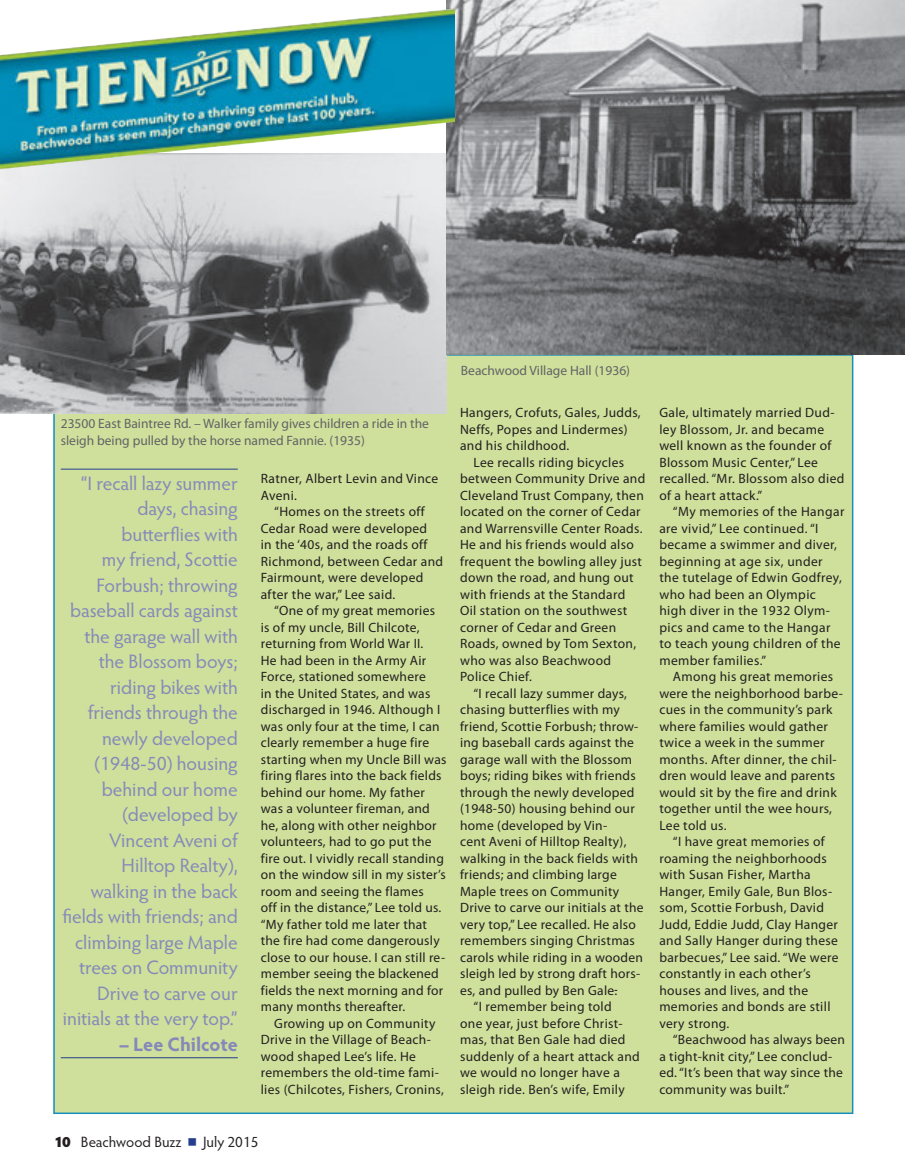
<style>
.page{position:relative;width:905px;height:1175px;background:#fff}
.page>*{position:absolute;margin:0;border:0;box-sizing:border-box;transform-origin:0 0}
.Callout{font:19.5px/25.5px "Hypatia Sans Pro";color:#8688ba;text-align:right}
.Callout-2{font:700 19.5px "Hypatia Sans Pro";color:#8688ba}
.t1{font:15px "Hypatia Sans Pro";color:#231f20}
.Text_Indent{font:13.5px/16.5px "Myriad Pro";letter-spacing:.025em;color:#231f20}
.t2{font:13.5px/16.2px "Myriad Pro";color:#636366}
.s1{font-weight:900}
.s2{font-family:"Universal Newswith Comm Pi";color:#253f8e}
</style>
<div class="page">
<div style="left:54px;top:355px;width:798px;height:758px;background:#cee09b"></div>
<img style="left:0;top:183px;width:446px;height:231px">
<img style="left:446px;top:0;width:458px;height:354px">
<img style="left:0;top:9px;width:454px;height:174px">
<hr style="left:61px;top:469px;width:177px;height:1px;background:#253f8e">
<hr style="left:61px;top:1057px;width:177px;height:1px;background:#253f8e">
<p class="t2" style="left:61px;top:416px;width:370px">23500 East Baintree Rd. – Walker family gives children a ride in the sleigh being pulled by the horse named Fannie. (1935)</p>
<p class="Callout" style="left:62px;top:469px;width:177px">“I recall lazy summer days, chasing butterflies with<br>my friend, Scottie<br>Forbush; throwing baseball cards against the garage wall with the Blossom boys; riding bikes with friends through the newly developed (1948-50) housing behind our home (developed by<br>Vincent Aveni of<br>Hilltop Realty), walking in the back fields with friends; and climbing large Maple trees on Community<br>Drive to carve our initials at the very top.”</p>
<p class="Callout-2" style="left:119px;top:1030px;width:120px">– Lee Chilcote</p>
<p class="Text_Indent" style="left:261px;top:470px;width:179px">Ratner, Albert Levin and Vince<br>Aveni.</p>
<p class="Text_Indent" style="left:261px;top:503px;width:184px;text-indent:14px">“Homes on the streets off<br>Cedar Road were developed<br>in the ‘40s, and the roads off<br>Richmond, between Cedar and<br>Fairmount, were developed after the war,” Lee said.</p>
<p class="Text_Indent" style="left:261px;top:602px;width:187px;text-indent:14px">“One of my great memories is of my uncle, Bill Chilcote, returning from World War II.<br>He had been in the Army Air<br>Force, stationed somewhere<br>in the United States, and was discharged in 1946. Although I was only four at the time, I can clearly remember a huge fire starting when my Uncle Bill was firing flares into the back fields behind our home. My father was a volunteer fireman, and he, along with other neighbor volunteers, had to go put the fire out. I vividly recall standing on the window sill in my sister’s room and seeing the flames<br>off in the distance,” Lee told us. “My father told me later that the fire had come dangerously close to our house. I can still re&shy;member seeing the blackened fields the next morning and for many months thereafter.</p>
<p class="Text_Indent" style="left:261px;top:1015px;width:185px;text-indent:14px">Growing up on Community<br>Drive in the Village of Beach&shy;wood shaped Lee’s life. He remembers the old-time fami&shy;lies (Chilcotes, Fishers, Cronins,</p>
<p class="t2" style="left:461px;top:363px;width:171px">Beachwood Village Hall (1936)</p>
<p class="Text_Indent" style="left:460px;top:404px;width:182px">Hangers, Crofuts, Gales, Judds,<br>Neffs, Popes and Lindermes) and his childhood.</p>
<p class="Text_Indent" style="left:460px;top:454px;width:187px;text-indent:14px">Lee recalls riding bicycles between Community Drive and<br>Cleveland Trust Company, then located on the corner of Cedar and Warrensville Center Roads.<br>He and his friends would also frequent the bowling alley just down the road, and hung out with friends at the Standard<br>Oil station on the southwest corner of Cedar and Green<br>Roads, owned by Tom Sexton, who was also Beachwood<br>Police Chief.</p>
<p class="Text_Indent" style="left:460px;top:685px;width:185px;text-indent:14px">“I recall lazy summer days, chasing butterflies with my friend, Scottie Forbush; throw&shy;ing baseball cards against the garage wall with the Blossom boys; riding bikes with friends through the newly developed (1948-50) housing behind our home (developed by Vin-<br>cent Aveni of Hilltop Realty), walking in the back fields with friends; and climbing large<br>Maple trees on Community<br>Drive to carve our initials at the very top,” Lee recalled. He also remembers singing Christmas carols while riding in a wooden sleigh led by strong draft hors&shy;es, and pulled by Ben Gale.</p>
<p class="Text_Indent" style="left:460px;top:998px;width:181px;text-indent:14px">“I remember being told<br>one year, just before Christ&shy;mas, that Ben Gale had died suddenly of a heart attack and we would no longer have a sleigh ride. Ben’s wife, Emily</p>
<p class="Text_Indent" style="left:659px;top:404px;width:186px">Gale, ultimately married Dud&shy;ley Blossom, Jr. and became well known as the founder of<br>Blossom Music Center,” Lee recalled. “Mr. Blossom also died of a heart attack.”</p>
<p class="Text_Indent" style="left:659px;top:503px;width:186px;text-indent:14px">“My memories of the Hangar are vivid,” Lee continued. “I became a swimmer and diver, beginning at age six, under the tutelage of Edwin Godfrey, who had been an Olympic high diver in the 1932 Olym&shy;pics and came to the Hangar to teach young children of the member families.”</p>
<p class="Text_Indent" style="left:659px;top:668px;width:185px;text-indent:14px">Among his great memories were the neighborhood barbe&shy;cues in the community’s park where families would gather twice a week in the summer months. After dinner, the chil&shy;dren would leave and parents would sit by the fire and drink together until the wee hours,<br>Lee told us.</p>
<p class="Text_Indent" style="left:659px;top:833px;width:181px;text-indent:14px">“I have great memories of roaming the neighborhoods with Susan Fisher, Martha<br>Hanger, Emily Gale, Bun Blos&shy;som, Scottie Forbush, David<br>Judd, Eddie Judd, Clay Hanger and Sally Hanger during these barbecues,” Lee said. “We were constantly in each other’s houses and lives, and the memories and bonds are still very strong.</p>
<p class="Text_Indent" style="left:659px;top:1031px;width:187px;text-indent:14px">“Beachwood has always been a tight-knit city,” Lee conclud&shy;ed. “It’s been that way since the community was built.”</p>
<p class="t1" style="left:54px;top:1131px;width:206px"><span class="s1">10</span> Beachwood Buzz <span class="s2">n</span> July 2015</p>
</div>
